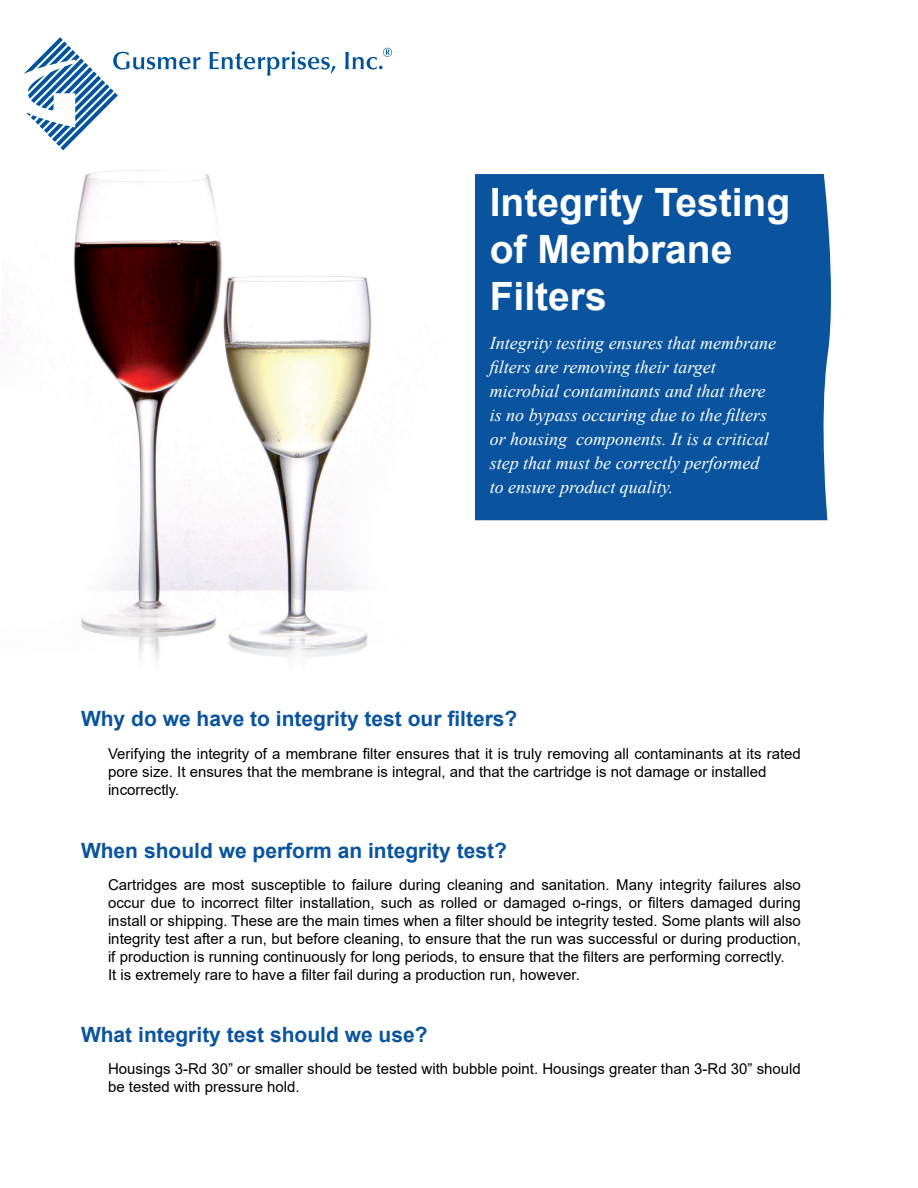
<style>
.page{position:relative;width:918px;height:1188px;background:#fff}
.page>*{position:absolute;margin:0;border:0;box-sizing:border-box;transform-origin:0 0}
.t1{font:700 39px/46.8px "Arial";color:#fff}
.t2{font:700 21px "Arial";color:#0a549f}
.t3{font:italic 18px/24px "Times New Roman";color:#fff}
.t4{font:15px/18px "Arial";color:#000}
</style>
<div class="page">
<img style="left:2px;top:47px;width:387px;height:614px">
<div style="left:475px;top:174px;width:356px;height:346px;background:#0a549f"></div>
<svg style="left:210px;top:51px;width:125px;height:25px"></svg>
<svg style="left:24px;top:37px;width:177px;height:113px"></svg>
<svg style="left:345px;top:48px;width:47px;height:22px"></svg>
<h1 class="t1" style="left:490px;top:180px;width:302px">Integrity Testing of Membrane<br>Filters</h1>
<p class="t3" style="left:490px;top:331px;width:288px">Integrity testing ensures that membrane filters are removing their target microbial contaminants and that there is no bypass occuring due to the filters or housing components. It is a critical step that must be correctly performed to ensure product quality.</p>
<h2 class="t2" style="left:81px;top:704px;width:438px">Why do we have to integrity test our filters?</h2>
<p class="t4" style="left:108px;top:744px;width:694px">Verifying the integrity of a membrane filter ensures that it is truly removing all contaminants at its rated pore size. It ensures that the membrane is integral, and that the cartridge is not damage or installed incorrectly.</p>
<h2 class="t2" style="left:81px;top:836px;width:427px">When should we perform an integrity test?</h2>
<p class="t4" style="left:108px;top:876px;width:694px">Cartridges are most susceptible to failure during cleaning and sanitation. Many integrity failures also occur due to incorrect filter installation, such as rolled or damaged o-rings, or filters damaged during install or shipping. These are the main times when a filter should be integrity tested. Some plants will also integrity test after a run, but before cleaning, to ensure that the run was successful or during production, if production is running continuously for long periods, to ensure that the filters are performing correctly.<br>It is extremely rare to have a filter fail during a production run, however.</p>
<h2 class="t2" style="left:81px;top:1020px;width:348px">What integrity test should we use?</h2>
<p class="t4" style="left:108px;top:1060px;width:694px">Housings 3-Rd 30” or smaller should be tested with bubble point. Housings greater than 3-Rd 30” should be tested with pressure hold.</p>
</div>
